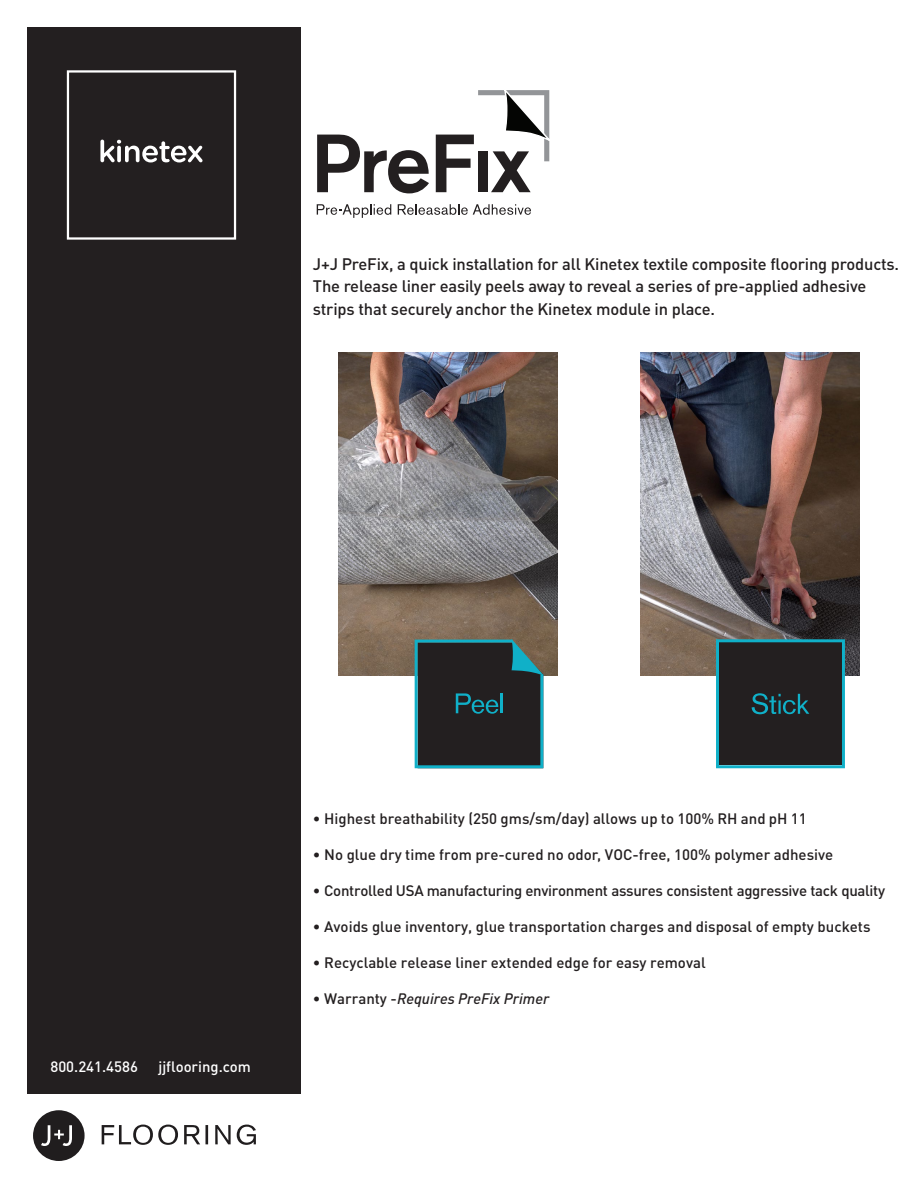
<style>
.page{position:relative;width:918px;height:1188px;background:#fff}
.page>*{position:absolute;margin:0;border:0;box-sizing:border-box;transform-origin:0 0}
.t1{font:500 16.5px/22.5px "DINOT";letter-spacing:-.01em;color:#231f20}
.t2{font:500 15px "DINOT";color:#231f20}
.t3{font:500 15px "DINOT";letter-spacing:-.02em;color:#231f20}
.t4{font:italic 500 15px "DINOT";color:#231f20}
.t5{font:500 14.85px "DINOT";color:#fff}
.s1{font-style:normal}
</style>
<div class="page">
<div style="left:27px;top:27px;width:274px;height:1067px;background:#231f20"></div>
<div style="left:67px;top:70px;width:169px;height:170px;border:2px solid #fff"></div>
<svg style="left:100px;top:140px;width:103px;height:22px"></svg>
<img style="left:339px;top:352px;width:219px;height:323px">
<img style="left:640px;top:352px;width:219px;height:323px">
<svg style="left:317px;top:204px;width:74px;height:14px"></svg>
<svg style="left:398px;top:204px;width:133px;height:11px"></svg>
<svg style="left:317px;top:135px;width:112px;height:58px"></svg>
<svg style="left:436px;top:90px;width:114px;height:102px"></svg>
<svg style="left:415px;top:639px;width:129px;height:129px;background:#253336"></svg>
<hr style="left:501px;top:693px;width:2px;height:20px;background:#10b0c8">
<svg style="left:716px;top:639px;width:129px;height:129px;background:#212f33"></svg>
<svg style="left:33px;top:1110px;width:52px;height:51px"></svg>
<svg style="left:102px;top:1125px;width:154px;height:20px"></svg>
<p class="t1" style="left:313px;top:252px;width:588px">J+J PreFix, a quick installation for all Kinetex textile composite flooring products.<br>The release liner easily peels away to reveal a series of pre-applied adhesive strips that securely anchor the Kinetex module in place.</p>
<p class="t5" style="left:50px;top:1057px;width:89px">800.241.4586</p>
<p class="t5" style="left:158px;top:1057px;width:94px">jjflooring.com</p>
<p class="t2" style="left:313px;top:809px;width:495px">• Highest breathability (250 gms/sm/day) allows up to 100% RH and pH 11</p>
<p class="t2" style="left:313px;top:845px;width:522px">• No glue dry time from pre-cured no odor, VOC-free, 100% polymer adhesive</p>
<p class="t3" style="left:313px;top:881px;width:574px">• Controlled USA manufacturing environment assures consistent aggressive tack quality</p>
<p class="t2" style="left:313px;top:917px;width:559px">• Avoids glue inventory, glue transportation charges and disposal of empty buckets</p>
<p class="t2" style="left:313px;top:953px;width:394px">• Recyclable release liner extended edge for easy removal</p>
<p class="t4" style="left:313px;top:989px;width:238px"><span class="s1">• Warranty -</span>Requires PreFix Primer</p>
</div>
